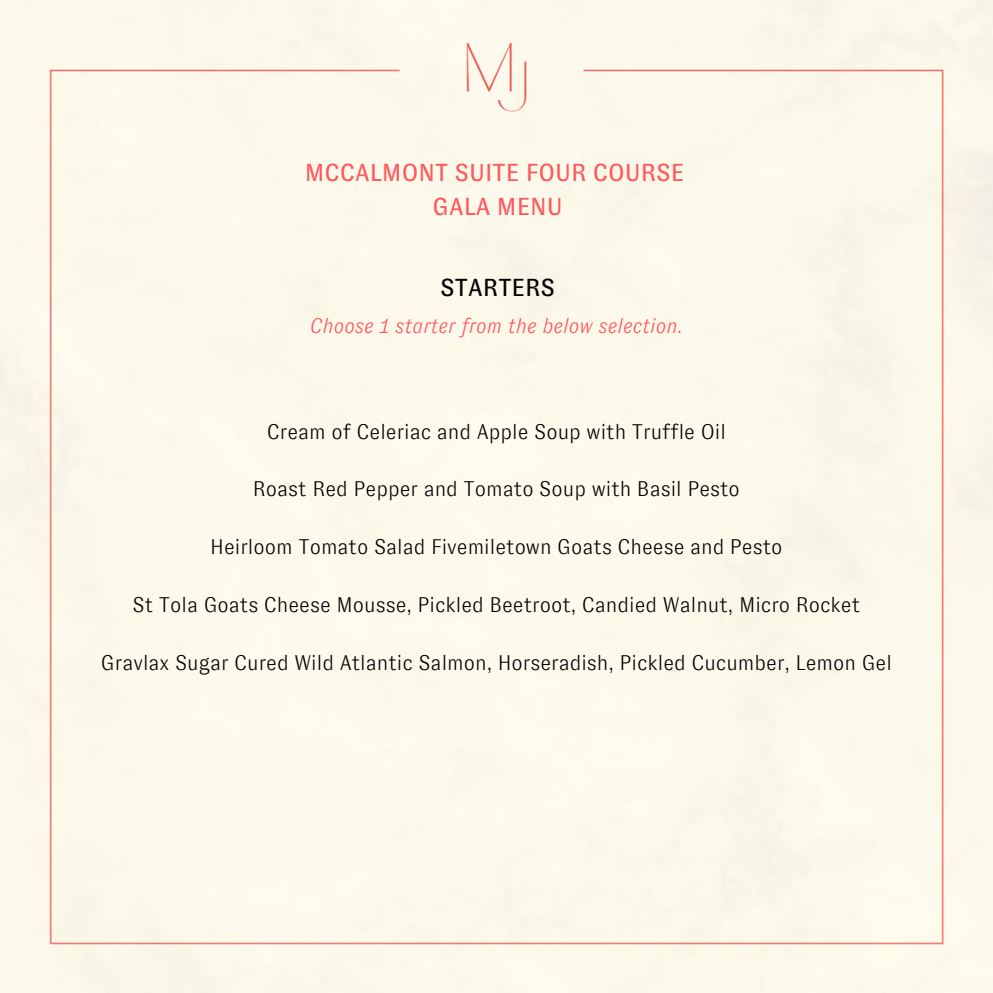
<style>
.page{position:relative;width:993px;height:993px;background:#fff}
.page>*{position:absolute;margin:0;border:0;box-sizing:border-box;transform-origin:0 0}
.t1{font:24.5px/34.1px "GT Zirkon";color:#ff585d;text-align:center}
.t2{font:24.5px "GT Zirkon";color:#000}
.t3{font:300 21px "GT Zirkon";color:#000}
.t4{font:italic 300 21px "GT Zirkon";color:#ff585d}
</style>
<div class="page">
<div style="left:0;top:0;width:992px;height:992px;background:#fdf9eb"></div>
<p class="t1" style="left:305px;top:156px;width:381px">MCCALMONT SUITE FOUR COURSE<br>GALA MENU</p>
<p class="t2" style="left:440px;top:274px;width:116px">STARTERS</p>
<p class="t4" style="left:310px;top:314px;width:374px">Choose 1 starter from the below selection.</p>
<p class="t3" style="left:267px;top:419px;width:460px">Cream of Celeriac and Apple Soup with Truffle Oil</p>
<p class="t3" style="left:253px;top:477px;width:488px">Roast Red Pepper and Tomato Soup with Basil Pesto</p>
<p class="t3" style="left:210px;top:535px;width:573px">Heirloom Tomato Salad Fivemiletown Goats Cheese and Pesto</p>
<p class="t3" style="left:132px;top:593px;width:729px">St Tola Goats Cheese Mousse, Pickled Beetroot, Candied Walnut, Micro Rocket</p>
<p class="t3" style="left:101px;top:650px;width:792px">Gravlax Sugar Cured Wild Atlantic Salmon, Horseradish, Pickled Cucumber, Lemon Gel</p>
</div>
